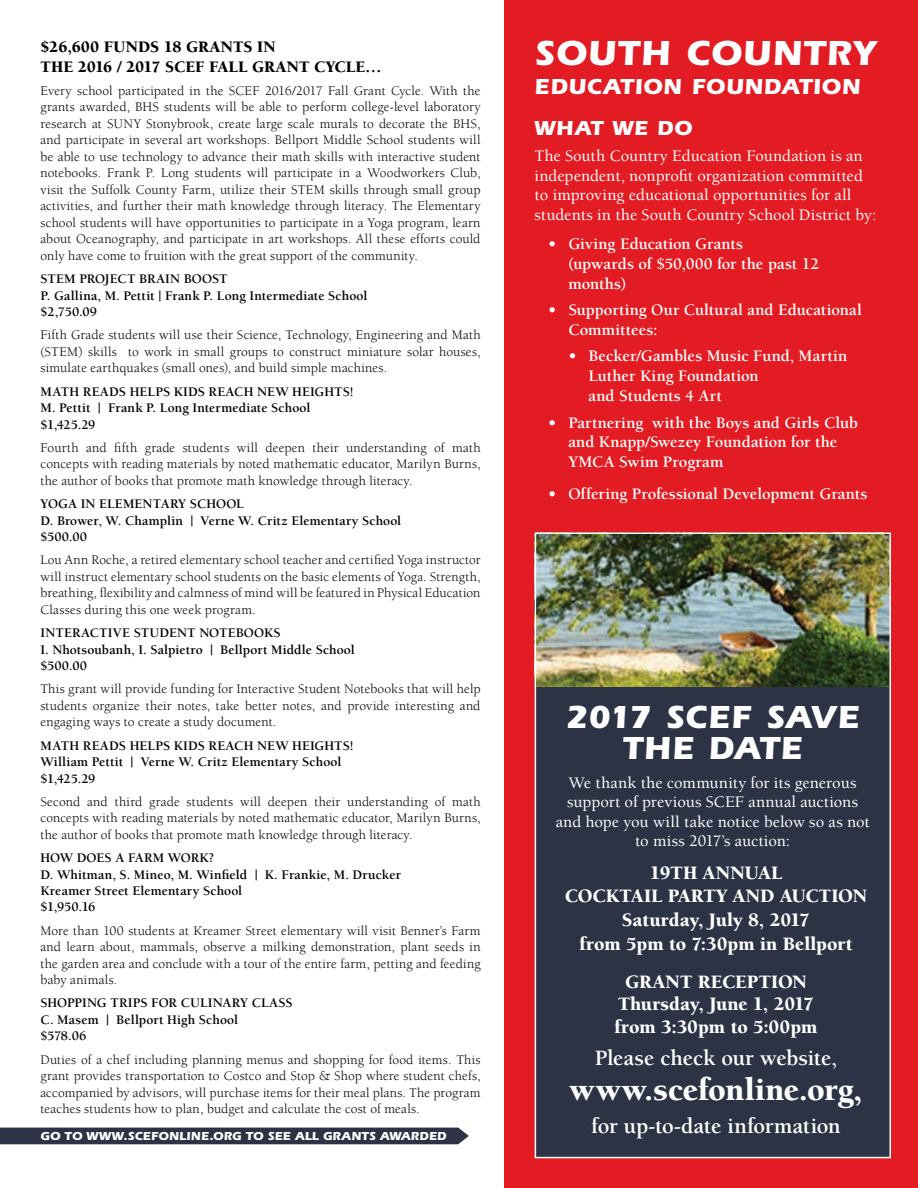
<style>
.page{position:relative;width:918px;height:1188px;background:#fff}
.page>*{position:absolute;margin:0;border:0;box-sizing:border-box;transform-origin:0 0}
.t1{font:700 36px "Itc Eras";letter-spacing:.025em;color:#fff}
.t2{font:700 33px/31.5px "Itc Eras";letter-spacing:.02em;color:#fff;text-align:center}
.t3{font:900 33px "Berkeley Std";letter-spacing:-.005em;color:#fff}
.t4{font:700 22.5px "Berkeley Std";letter-spacing:-.015em;color:#fff}
.t5{font:700 22.5px "Itc Eras";letter-spacing:.03em;color:#fff}
.t6{font:700 21px "Itc Eras";letter-spacing:.045em;color:#fff}
.t7{font:900 19.5px/23.5px "Berkeley Std";letter-spacing:-.005em;color:#fff;text-align:center}
.t8{font:700 16.5px/19.8px "Berkeley Std";color:#fff}
.t9{font:500 16.5px/19.5px "Berkeley Std";color:#fff;text-align:center}
.t10{font:900 16.5px/19.5px "Berkeley Std";color:#000}
.t11{font:13.5px/16.5px "Berkeley Std";letter-spacing:.01em;color:#000;text-align:justify}
.t12{font:700 13.5px/16.5px "Berkeley Std";letter-spacing:.005em;color:#000}
.t13{font:700 12px "Itc Eras";letter-spacing:.015em;color:#fff}
</style>
<div class="page">
<div style="left:0;top:1128px;width:469px;height:16px;background:#2c3344"></div>
<div style="left:505px;top:0;width:413px;height:1188px;background:#e31b22"></div>
<div style="left:535px;top:570px;width:355px;height:588px;background:#2c3344"></div>
<img style="left:538px;top:535px;width:350px;height:152px">
<div style="left:535px;top:532px;width:356px;height:626px;border:2px solid #fff"></div>
<p class="t10" style="left:40px;top:37px;width:343px">$26,600 FUNDS 18 GRANTS IN<br>THE 2016 / 2017 SCEF FALL GRANT CYCLE…</p>
<p class="t11" style="left:40px;top:83px;width:442px">Every school participated in the SCEF 2016/2017 Fall Grant Cycle. With the grants awarded, BHS students will be able to perform college-level laboratory research at SUNY Stonybrook, create large scale murals to decorate the BHS, and participate in several art workshops. Bellport Middle School students will be able to use technology to advance their math skills with interactive student notebooks. Frank P. Long students will participate in a Woodworkers Club, visit the Suffolk County Farm, utilize their STEM skills through small group activities, and further their math knowledge through literacy. The Elementary school students will have opportunities to participate in a Yoga program, learn about Oceanography, and participate in art workshops. All these efforts could only have come to fruition with the great support of the community.</p>
<p class="t12" style="left:40px;top:271px;width:328px">STEM PROJECT BRAIN BOOST<br>P. Gallina, M. Pettit | Frank P. Long Intermediate School $2,750.09</p>
<p class="t11" style="left:40px;top:327px;width:442px">Fifth Grade students will use their Science, Technology, Engineering and Math (STEM) skills to work in small groups to construct miniature solar houses, simulate earthquakes (small ones), and build simple machines.</p>
<p class="t12" style="left:40px;top:383px;width:315px">MATH READS HELPS KIDS REACH NEW HEIGHTS!<br>M. Pettit | Frank P. Long Intermediate School $1,425.29</p>
<p class="t11" style="left:40px;top:440px;width:442px">Fourth and fifth grade students will deepen their understanding of math concepts with reading materials by noted mathematic educator, Marilyn Burns, the author of books that promote math knowledge through literacy.</p>
<p class="t12" style="left:40px;top:496px;width:362px">YOGA IN ELEMENTARY SCHOOL<br>D. Brower, W. Champlin | Verne W. Critz Elementary School $500.00</p>
<p class="t11" style="left:40px;top:552px;width:442px">Lou Ann Roche, a retired elementary school teacher and certified Yoga instructor will instruct elementary school students on the basic elements of Yoga. Strength, breathing, flexibility and calmness of mind will be featured in Physical Education Classes during this one week program.</p>
<p class="t12" style="left:40px;top:625px;width:316px">INTERACTIVE STUDENT NOTEBOOKS<br>I. Nhotsoubanh, I. Salpietro | Bellport Middle School $500.00</p>
<p class="t11" style="left:40px;top:681px;width:442px">This grant will provide funding for Interactive Student Notebooks that will help students organize their notes, take better notes, and provide interesting and engaging ways to create a study document.</p>
<p class="t12" style="left:40px;top:737px;width:315px">MATH READS HELPS KIDS REACH NEW HEIGHTS!<br>William Pettit | Verne W. Critz Elementary School $1,425.29</p>
<p class="t11" style="left:40px;top:794px;width:442px">Second and third grade students will deepen their understanding of math concepts with reading materials by noted mathematic educator, Marilyn Burns, the author of books that promote math knowledge through literacy.</p>
<p class="t12" style="left:40px;top:850px;width:362px">HOW DOES A FARM WORK?<br>D. Whitman, S. Mineo, M. Winfield | K. Frankie, M. Drucker<br>Kreamer Street Elementary School<br>$1,950.16</p>
<p class="t11" style="left:40px;top:922px;width:442px">More than 100 students at Kreamer Street elementary will visit Benner’s Farm and learn about, mammals, observe a milking demonstration, plant seeds in the garden area and conclude with a tour of the entire farm, petting and feeding baby animals.</p>
<p class="t12" style="left:40px;top:995px;width:254px">SHOPPING TRIPS FOR CULINARY CLASS<br>C. Masem | Bellport High School<br>$578.06</p>
<p class="t11" style="left:40px;top:1051px;width:442px">Duties of a chef including planning menus and shopping for food items. This grant provides transportation to Costco and Stop &amp; Shop where student chefs, accompanied by advisors, will purchase items for their meal plans. The program teaches students how to plan, budget and calculate the cost of meals.</p>
<p class="t13" style="left:40px;top:1129px;width:408px">GO TO WWW.SCEFONLINE.ORG TO SEE ALL GRANTS AWARDED</p>
<h1 class="t1" style="left:535px;top:32px;width:343px">SOUTH COUNTRY</h1>
<h3 class="t5" style="left:535px;top:73px;width:327px">EDUCATION FOUNDATION</h3>
<h3 class="t6" style="left:535px;top:116px;width:159px">WHAT WE DO</h3>
<p class="t9" style="left:535px;top:146px;width:343px;text-align:left">The South Country Education Foundation is an independent, nonprofit organization committed to improving educational opportunities for all students in the South Country School District by:</p>
<p class="t8" style="left:568px;top:234px;width:252px;text-indent:-20px">• Giving Education Grants<br>(upwards of $50,000 for the past 12 months)</p>
<p class="t8" style="left:568px;top:300px;width:295px;text-indent:-20px">• Supporting Our Cultural and Educational<br>Committees:</p>
<p class="t8" style="left:589px;top:347px;width:260px;text-indent:-20px">• Becker/Gambles Music Fund, Martin<br>Luther King Foundation<br>and Students 4 Art</p>
<p class="t8" style="left:568px;top:413px;width:291px;text-indent:-20px">• Partnering with the Boys and Girls Club and Knapp/Swezey Foundation for the<br>YMCA Swim Program</p>
<p class="t8" style="left:548px;top:484px;width:321px">• Offering Professional Development Grants</p>
<h2 class="t2" style="left:566px;top:701px;width:295px">2017 SCEF SAVE<br>THE DATE</h2>
<p class="t9" style="left:556px;top:773px;width:315px">We thank the community for its generous support of previous SCEF annual auctions and hope you will take notice below so as not to miss 2017’s auction:</p>
<h3 class="t7" style="left:565px;top:862px;width:304px">19TH ANNUAL<br>COCKTAIL PARTY AND AUCTION<br>Saturday, July 8, 2017<br>from 5pm to 7:30pm in Bellport</h3>
<h3 class="t7" style="left:615px;top:971px;width:205px;line-height:22.5px">GRANT RECEPTION<br>Thursday, June 1, 2017 from 3:30pm to 5:00pm</h3>
<h3 class="t4" style="left:595px;top:1046px;width:244px">Please check our website,</h3>
<h2 class="t3" style="left:570px;top:1072px;width:294px">www.scefonline.org,</h2>
<h3 class="t4" style="left:591px;top:1114px;width:251px">for up-to-date information</h3>
</div>
